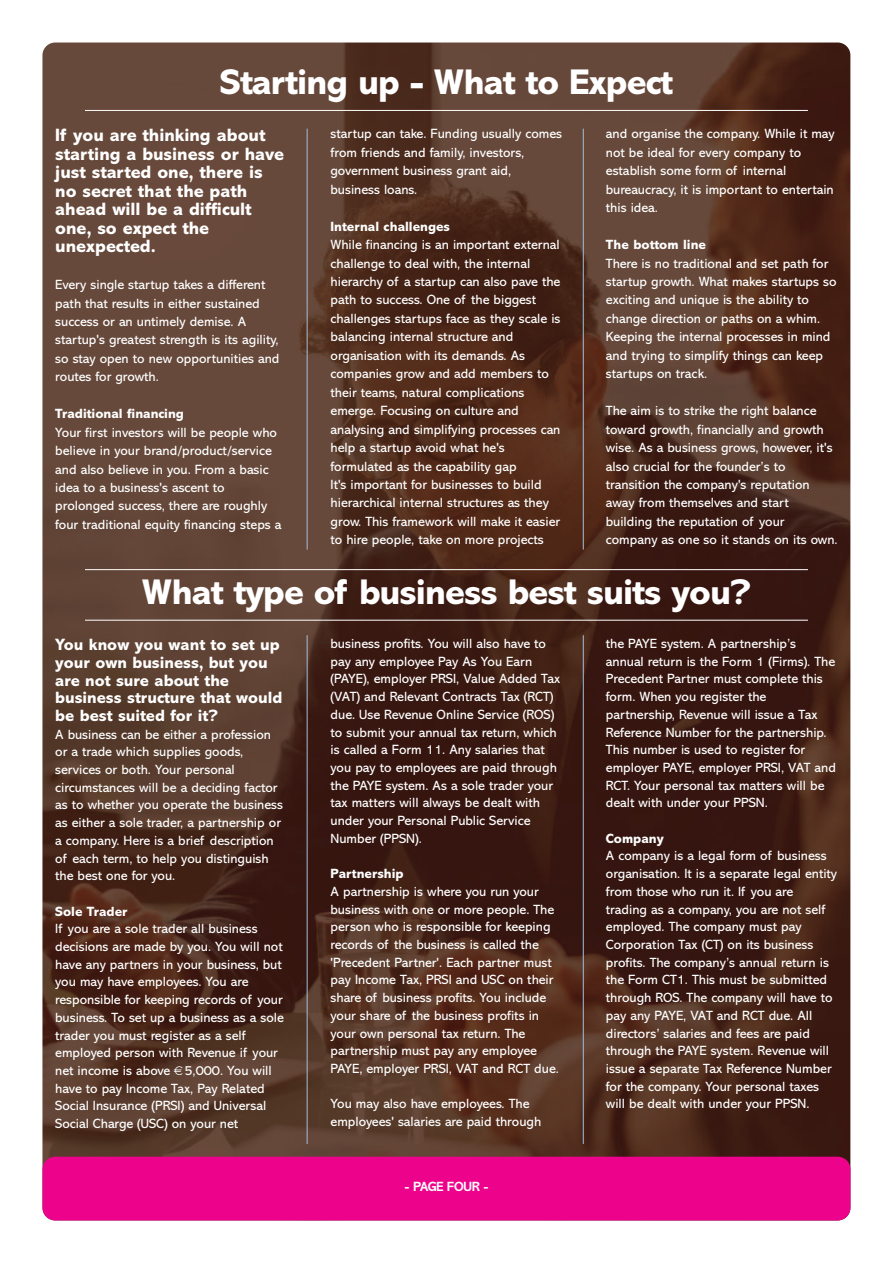
<style>
.page{position:relative;width:893px;height:1263px;background:#fff}
.page>*{position:absolute;margin:0;border:0;box-sizing:border-box;transform-origin:0 0}
.t1{font:800 36px "Abadi";letter-spacing:-.025em;color:#fff}
.t2{font:800 18px/18.5px "Abadi";color:#fff}
.t3{font:800 16.5px/17.7px "Abadi";color:#fff}
.t4{font:13.5px/17.7px "Abadi";color:#fff}
.t5{font:800 13.5px "Abadi";color:#fff}
.t6{font:700 13.5px "Abadi";letter-spacing:-.025em;color:#fff}
</style>
<div class="page">
<img style="left:42px;top:43px;width:808px;height:1177px;border-radius:13px">
<hr style="left:307px;top:129px;width:1px;height:421px;background:#a4bdd9">
<hr style="left:583px;top:129px;width:1px;height:421px;background:#a4bdd9">
<hr style="left:85px;top:110px;width:723px;height:1px;background:#fff">
<div style="left:43px;top:1157px;width:807px;height:63px;background:#ed028c;border-radius:13px"></div>
<hr style="left:85px;top:620px;width:723px;height:1px;background:#fff">
<hr style="left:85px;top:569px;width:723px;height:1px;background:#fff">
<hr style="left:307px;top:635px;width:1px;height:509px;background:#a4bdd9">
<hr style="left:583px;top:635px;width:1px;height:509px;background:#a4bdd9">
<svg style="left:174px;top:1066px;width:9px;height:9px"></svg>
<h1 class="t1" style="left:220px;top:69px;width:454px">Starting up - What to Expect</h1>
<h2 class="t2" style="left:55px;top:128px;width:230px">If you are thinking about starting a business or have just started one, there is no secret that the path ahead will be a difficult one, so expect the unexpected.</h2>
<p class="t4" style="left:55px;top:277px;width:226px;line-height:18.5px">Every single startup takes a different path that results in either sustained success or an untimely demise. A startup's greatest strength is its agility, so stay open to new opportunities and routes for growth.</p>
<p class="t5" style="left:55px;top:409px;width:130px">Traditional financing</p>
<p class="t4" style="left:55px;top:424px;width:228px;line-height:18.5px">Your first investors will be people who believe in your brand/product/service and also believe in you. From a basic idea to a business's ascent to prolonged success, there are roughly four traditional equity financing steps a</p>
<p class="t4" style="left:331px;top:126px;width:233px;line-height:18.5px">startup can take. Funding usually comes from friends and family, investors, government business grant aid, business loans.</p>
<p class="t5" style="left:331px;top:221px;width:121px">Internal challenges</p>
<p class="t4" style="left:331px;top:237px;width:231px;line-height:18.5px">While financing is an important external challenge to deal with, the internal hierarchy of a startup can also pave the path to success. One of the biggest challenges startups face as they scale is balancing internal structure and organisation with its demands. As companies grow and add members to their teams, natural complications emerge. Focusing on culture and analysing and simplifying processes can help a startup avoid what he's formulated as the capability gap<br>It's important for businesses to build hierarchical internal structures as they grow. This framework will make it easier to hire people, take on more projects</p>
<p class="t4" style="left:606px;top:126px;width:230px;line-height:18.5px">and organise the company. While it may not be ideal for every company to establish some form of internal bureaucracy, it is important to entertain this idea.</p>
<p class="t5" style="left:606px;top:240px;width:102px">The bottom line</p>
<p class="t4" style="left:606px;top:255px;width:232px;line-height:18.5px">There is no traditional and set path for startup growth. What makes startups so exciting and unique is the ability to change direction or paths on a whim.<br>Keeping the internal processes in mind and trying to simplify things can keep startups on track.</p>
<p class="t4" style="left:606px;top:403px;width:233px;line-height:18.5px">The aim is to strike the right balance toward growth, financially and growth wise. As a business grows, however, it's also crucial for the founder’s to transition the company's reputation away from themselves and start building the reputation of your company as one so it stands on its own.</p>
<h1 class="t1" style="left:142px;top:579px;width:610px">What type of business best suits you?</h1>
<p class="t3" style="left:55px;top:637px;width:229px">You know you want to set up your own business, but you are not sure about the business structure that would be best suited for it?</p>
<p class="t4" style="left:55px;top:727px;width:229px">A business can be either a profession or a trade which supplies goods, services or both. Your personal circumstances will be a deciding factor as to whether you operate the business as either a sole trader, a partnership or a company. Here is a brief description of each term, to help you distinguish the best one for you.</p>
<p class="t5" style="left:55px;top:906px;width:74px">Sole Trader</p>
<p class="t4" style="left:55px;top:921px;width:230px">If you are a sole trader all business decisions are made by you. You will not have any partners in your business, but you may have employees. You are responsible for keeping records of your business. To set up a business as a sole trader you must register as a self employed person with Revenue if your net income is above 5,000. You will have to pay Income Tax, Pay Related Social Insurance (PRSI) and Universal Social Charge (USC) on your net</p>
<p class="t4" style="left:606px;top:636px;width:232px">the PAYE system. A partnership’s annual return is the Form 1 (Firms). The Precedent Partner must complete this form. When you register the partnership, Revenue will issue a Tax Reference Number for the partnership.<br>This number is used to register for employer PAYE, employer PRSI, VAT and RCT. Your personal tax matters will be dealt with under your PPSN.</p>
<p class="t5" style="left:606px;top:833px;width:60px">Company</p>
<p class="t4" style="left:606px;top:848px;width:233px">A company is a legal form of business organisation. It is a separate legal entity from those who run it. If you are trading as a company, you are not self employed. The company must pay Corporation Tax (CT) on its business profits. The company’s annual return is the Form CT1. This must be submitted through ROS. The company will have to pay any PAYE, VAT and RCT due. All directors’ salaries and fees are paid through the PAYE system. Revenue will issue a separate Tax Reference Number for the company. Your personal taxes will be dealt with under your PPSN.</p>
<p class="t4" style="left:331px;top:636px;width:231px">business profits. You will also have to pay any employee Pay As You Earn (PAYE), employer PRSI, Value Added Tax (VAT) and Relevant Contracts Tax (RCT) due. Use Revenue Online Service (ROS) to submit your annual tax return, which is called a Form 11. Any salaries that you pay to employees are paid through the PAYE system. As a sole trader your tax matters will always be dealt with under your Personal Public Service Number (PPSN).</p>
<p class="t5" style="left:331px;top:869px;width:75px">Partnership</p>
<p class="t4" style="left:331px;top:884px;width:230px">A partnership is where you run your business with one or more people. The person who is responsible for keeping records of the business is called the 'Precedent Partner'. Each partner must pay Income Tax, PRSI and USC on their share of business profits. You include your share of the business profits in your own personal tax return. The partnership must pay any employee PAYE, employer PRSI, VAT and RCT due.</p>
<p class="t4" style="left:331px;top:1096px;width:212px">You may also have employees. The employees' salaries are paid through</p>
<p class="t6" style="left:404px;top:1182px;width:86px">- PAGE FOUR -</p>
</div>
